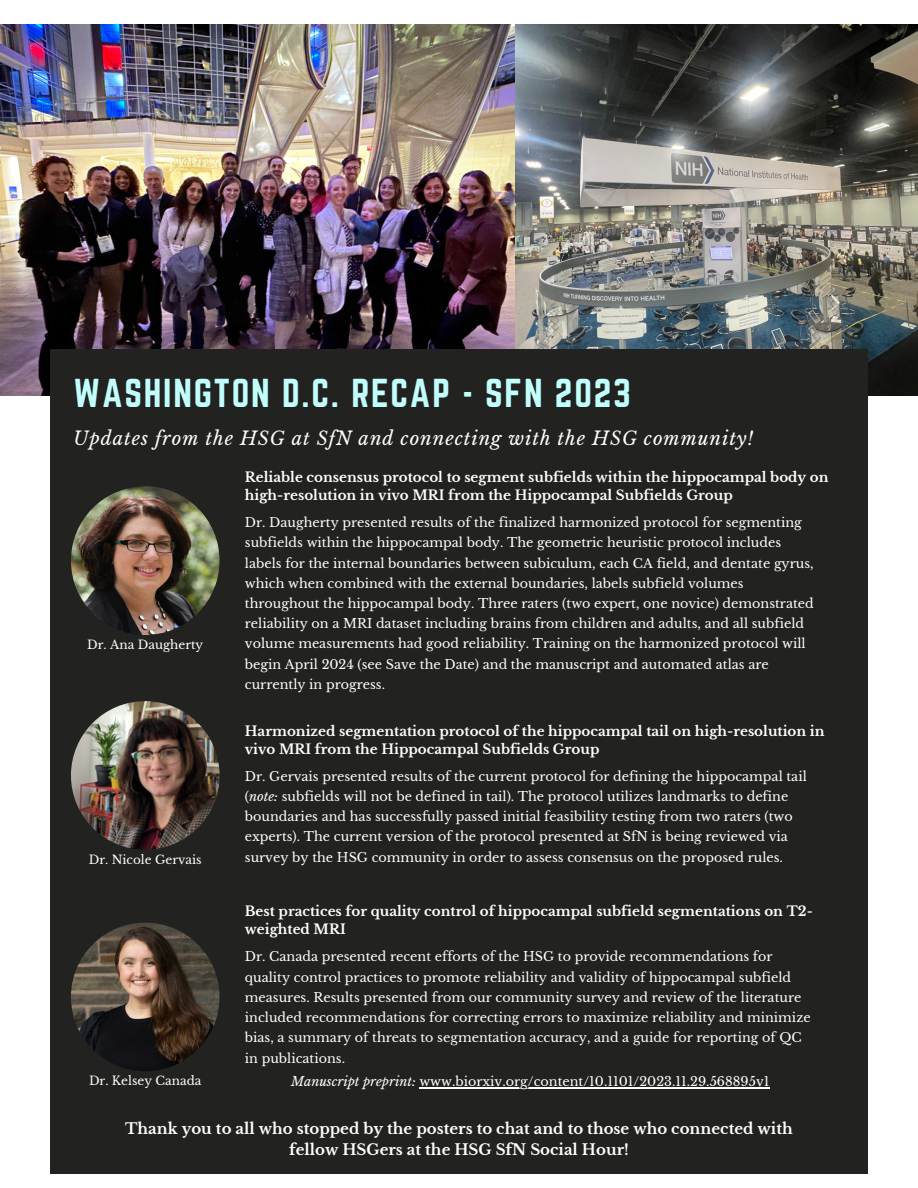
<style>
.page{position:relative;width:918px;height:1188px;background:#fff}
.page>*{position:absolute;margin:0;border:0;box-sizing:border-box;transform-origin:0 0}
.t1{font:35.25px "Norwester";letter-spacing:.05em;color:#c1fffc}
.t2{font:italic 18.45px "Libre Baskerville";letter-spacing:.05em;color:#fff}
.t3{font:700 15px/20.2px "Libre Baskerville";color:#fff;text-align:center}
.t4{font:700 13.5px/18px "Libre Baskerville";color:#fff}
.t5{font:12.75px/20.2px "Libre Baskerville";color:#fff}
.t6{font:12px "Libre Baskerville";color:#fff}
.s1{font-style:italic}
</style>
<div class="page">
<img style="left:514px;top:25px;width:404px;height:371px">
<img style="left:0;top:25px;width:514px;height:371px">
<div style="left:50px;top:349px;width:818px;height:824px;background:#222320"></div>
<img style="left:71px;top:923px;width:149px;height:148px;border-radius:50%">
<img style="left:71px;top:486px;width:149px;height:149px;border-radius:50%">
<img style="left:71px;top:701px;width:149px;height:149px;border-radius:50%">
<hr style="left:419px;top:1087px;width:350px;height:1px;background:#fff">
<p class="t1" style="left:73px;top:372px;width:559px">WASHINGTON D.C. RECAP - SFN 2023</p>
<h1 class="t2" style="left:73px;top:427px;width:681px">Updates from the HSG at SfN and connecting with the HSG community!</h1>
<p class="t6" style="left:87px;top:637px;width:118px">Dr. Ana Daugherty</p>
<p class="t4" style="left:245px;top:468px;width:585px">Reliable consensus protocol to segment subfields within the hippocampal body on high-resolution in vivo MRI from the Hippocampal Subfields Group</p>
<h2 class="t5" style="left:245px;top:513px;width:570px">Dr. Daugherty presented results of the finalized harmonized protocol for segmenting subfields within the hippocampal body. The geometric heuristic protocol includes labels for the internal boundaries between subiculum, each CA field, and dentate gyrus, which when combined with the external boundaries, labels subfield volumes throughout the hippocampal body. Three raters (two expert, one novice) demonstrated reliability on a MRI dataset including brains from children and adults, and all subfield volume measurements had good reliability. Training on the harmonized protocol will begin April 2024 (see Save the Date) and the manuscript and automated atlas are currently in progress.</h2>
<h3 class="t4" style="left:245px;top:722px;width:581px">Harmonized segmentation protocol of the hippocampal tail on high-resolution in vivo MRI from the Hippocampal Subfields Group</h3>
<p class="t5" style="left:245px;top:766px;width:563px">Dr. Gervais presented results of the current protocol for defining the hippocampal tail (<span class="s1">note:</span> subfields will not be defined in tail). The protocol utilizes landmarks to define boundaries and has successfully passed initial feasibility testing from two raters (two experts). The current version of the protocol presented at SfN is being reviewed via survey by the HSG community in order to assess consensus on the proposed rules.</p>
<p class="t4" style="left:245px;top:902px;width:569px">Best practices for quality control of hippocampal subfield segmentations on T2- weighted MRI</p>
<h3 class="t5" style="left:245px;top:947px;width:567px">Dr. Canada presented recent efforts of the HSG to provide recommendations for quality control practices to promote reliability and validity of hippocampal subfield measures. Results presented from our community survey and review of the literature included recommendations for correcting errors to maximize reliability and minimize bias, a summary of threats to segmentation accuracy, and a guide for reporting of QC in publications.</h3>
<p class="t5" style="left:291px;top:1072px;width:480px"><span class="s1">Manuscript preprint:</span> www.biorxiv.org/content/10.1101/2023.11.29.568895v1</p>
<h3 class="t3" style="left:125px;top:1119px;width:669px">Thank you to all who stopped by the posters to chat and to those who connected with fellow HSGers at the HSG SfN Social Hour!</h3>
<p class="t6" style="left:89px;top:852px;width:114px">Dr. Nicole Gervais</p>
<p class="t6" style="left:89px;top:1074px;width:114px">Dr. Kelsey Canada</p>
</div>
